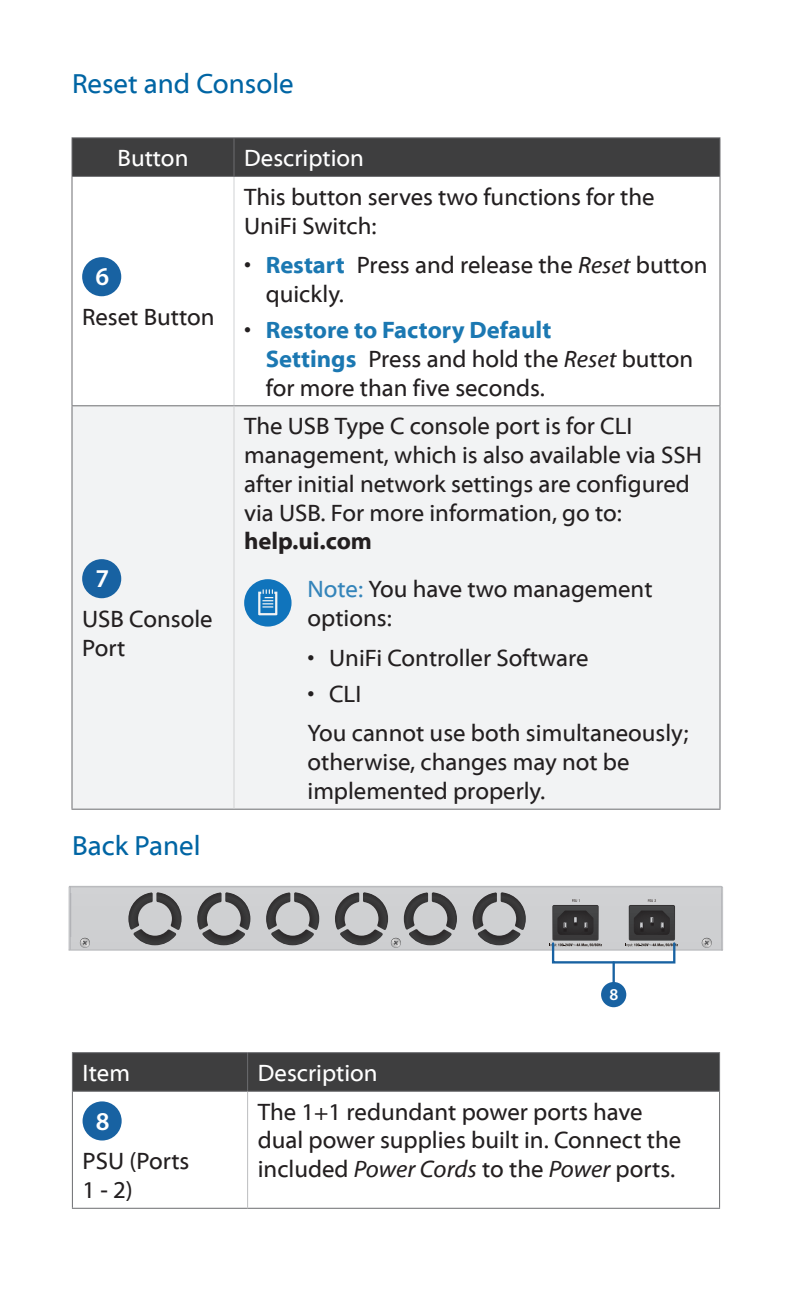
<style>
.page{position:relative;width:792px;height:1296px;background:#fff}
.page>*{position:absolute;margin:0;border:0;box-sizing:border-box;transform-origin:0 0}
.Heading_2{font:28px "Myriad Web Pro";color:#0065a4}
.t1{font:600 25.6px "Myriad Pro";color:#fff}
.Table_Text{font:24px/28.8px "Myriad Web Pro";color:#231f20}
.Body{font:24px/28.8px "Myriad Web Pro";color:#231f20}
.Note{font:24px/28.8px "Myriad Web Pro";color:#231f20}
.Table_Header_1{font:24px "Myriad Web Pro";color:#fff}
.t2{font:600 16.8px "Myriad Pro";color:#fff}
.s1{font-weight:700;color:#1b78b2}
.s2{font-style:italic}
.s3{font-weight:700}
.s4{color:#3484ba}
</style>
<div class="page">
<div style="left:73px;top:139px;width:646px;height:37px;background:#3e3e3f"></div>
<div style="left:73px;top:406px;width:646px;height:403px;background:#f2f3f4"></div>
<hr style="left:71px;top:177px;width:2px;height:228px;background:#6c6d70">
<hr style="left:719px;top:177px;width:2px;height:228px;background:#6c6d70">
<hr style="left:72px;top:405px;width:162px;height:1px;background:#6c6d70">
<hr style="left:71px;top:406px;width:2px;height:403px;background:#6c6d70">
<hr style="left:234px;top:405px;width:486px;height:1px;background:#6c6d70">
<hr style="left:719px;top:406px;width:2px;height:403px;background:#6c6d70">
<hr style="left:72px;top:809px;width:162px;height:1px;background:#6c6d70">
<hr style="left:234px;top:809px;width:486px;height:1px;background:#6c6d70">
<hr style="left:233px;top:177px;width:2px;height:228px;background:#d1d2d4">
<hr style="left:233px;top:406px;width:2px;height:403px;background:#d1d2d4">
<hr style="left:72px;top:137px;width:162px;height:2px;background:#6c6d70">
<hr style="left:71px;top:138px;width:2px;height:38px;background:#6c6d70">
<hr style="left:234px;top:137px;width:486px;height:2px;background:#6c6d70">
<hr style="left:233px;top:138px;width:2px;height:38px;background:#6c6d70">
<hr style="left:719px;top:138px;width:2px;height:38px;background:#6c6d70">
<hr style="left:72px;top:176px;width:162px;height:1px;background:#6c6d70">
<hr style="left:234px;top:176px;width:486px;height:1px;background:#6c6d70">
<div style="left:82px;top:257px;width:39px;height:39px;background:#1862a2;border-radius:50%"></div>
<div style="left:82px;top:559px;width:39px;height:39px;background:#1862a2;border-radius:50%"></div>
<svg style="left:244px;top:579px;width:48px;height:48px"></svg>
<div style="left:68px;top:886px;width:655px;height:65px;background:#cfd0d2"></div>
<img style="left:621px;top:885px;width:77px;height:79px">
<img style="left:530px;top:885px;width:91px;height:80px">
<svg style="left:80px;top:938px;width:10px;height:10px"></svg>
<svg style="left:391px;top:938px;width:10px;height:10px"></svg>
<svg style="left:702px;top:938px;width:10px;height:10px"></svg>
<hr style="left:720px;top:894px;width:2px;height:43px;background:#cfd0d2">
<hr style="left:721px;top:887px;width:2px;height:63px;background:#b0b1b5">
<hr style="left:70px;top:893px;width:2px;height:44px;background:#c8c9cb">
<hr style="left:69px;top:886px;width:2px;height:64px;background:#b0b1b5">
<svg style="left:472px;top:892px;width:54px;height:54px;background:#7e7e80"></svg>
<svg style="left:403px;top:892px;width:55px;height:54px;background:#808081"></svg>
<svg style="left:334px;top:892px;width:55px;height:54px;background:#808081"></svg>
<svg style="left:265px;top:892px;width:55px;height:54px;background:#808081"></svg>
<svg style="left:197px;top:892px;width:54px;height:54px;background:#7e7e80"></svg>
<svg style="left:128px;top:892px;width:54px;height:54px;background:#7e7e80"></svg>
<svg style="left:550px;top:899px;width:52px;height:48px;background:#636364"></svg>
<svg style="left:626px;top:899px;width:52px;height:48px;background:#636364"></svg>
<hr style="left:613px;top:962px;width:2px;height:22px;background:#1862a2">
<div style="left:601px;top:982px;width:25px;height:25px;background:#1862a2;border-radius:50%"></div>
<div style="left:552px;top:942px;width:123px;height:22px;border:2px solid #1862a2"></div>
<div style="left:73px;top:1053px;width:646px;height:38px;background:#3e3e3f"></div>
<hr style="left:72px;top:1052px;width:176px;height:1px;background:#6c6d70">
<hr style="left:72px;top:1053px;width:1px;height:38px;background:#6c6d70">
<hr style="left:248px;top:1052px;width:472px;height:1px;background:#6c6d70">
<hr style="left:247px;top:1053px;width:1px;height:38px;background:#6c6d70">
<hr style="left:719px;top:1053px;width:1px;height:38px;background:#6c6d70">
<hr style="left:72px;top:1091px;width:176px;height:1px;background:#6c6d70">
<hr style="left:248px;top:1091px;width:472px;height:1px;background:#6c6d70">
<hr style="left:72px;top:1208px;width:176px;height:1px;background:#6c6d70">
<hr style="left:248px;top:1208px;width:472px;height:1px;background:#6c6d70">
<hr style="left:247px;top:1092px;width:1px;height:116px;background:#bcbdc0">
<hr style="left:72px;top:1092px;width:1px;height:116px;background:#6c6d70">
<hr style="left:719px;top:1092px;width:1px;height:116px;background:#6c6d70">
<div style="left:83px;top:1101px;width:39px;height:40px;background:#1862a2;border-radius:50%"></div>
<p class="Heading_2" style="left:72px;top:69px;width:223px">Reset and Console</p>
<p class="Table_Header_1" style="left:118px;top:145px;width:72px">Button</p>
<p class="Table_Header_1" style="left:244px;top:145px;width:121px">Description</p>
<p class="t1" style="left:95px;top:260px;width:15px">6</p>
<p class="Table_Text" style="left:82px;top:303px;width:134px">Reset Button</p>
<p class="t1" style="left:95px;top:562px;width:15px">7</p>
<p class="Table_Text" style="left:82px;top:605px;width:132px">USB Console<br>Port</p>
<p class="Heading_2" style="left:72px;top:831px;width:130px">Back Panel</p>
<p class="Table_Text" style="left:244px;top:183px;width:412px">This button serves two functions for the<br>UniFi Switch:</p>
<p class="Table_Text" style="left:266px;top:251px;width:443px;text-indent:-22px">• <span class="s1">Restart</span> Press and release the <span class="s2">Reset</span> button quickly.</p>
<p class="Table_Text" style="left:266px;top:316px;width:429px;text-indent:-22px">• <span class="s1">Restore to Factory Default<br>Settings</span> Press and hold the <span class="s2">Reset</span> button for more than five seconds.</p>
<p class="Table_Text" style="left:244px;top:412px;width:459px">The USB Type C console port is for CLI management, which is also available via SSH after initial network settings are configured via USB. For more information, go to: <span class="s3">help.ui.com</span></p>
<p class="Note" style="left:308px;top:576px;width:347px"><span class="s4">Note:</span> You have two management options:</p>
<p class="Table_Text" style="left:308px;top:644px;width:283px">• UniFi Controller Software</p>
<p class="Table_Text" style="left:308px;top:680px;width:55px">• CLI</p>
<p class="Body" style="left:308px;top:720px;width:383px">You cannot use both simultaneously; otherwise, changes may not be implemented properly.</p>
<p class="t2" style="left:610px;top:984px;width:10px">8</p>
<p class="Table_Header_1" style="left:83px;top:1060px;width:49px">Item</p>
<p class="Table_Header_1" style="left:258px;top:1060px;width:121px">Description</p>
<p class="t1" style="left:96px;top:1105px;width:15px">8</p>
<p class="Table_Text" style="left:83px;top:1147px;width:108px">PSU (Ports<br>1 - 2)</p>
<p class="Table_Text" style="left:258px;top:1098px;width:425px">The 1+1 redundant power ports have dual power supplies built in. Connect the included <span class="s2">Power Cords</span> to the <span class="s2">Power</span> ports.</p>
</div>
